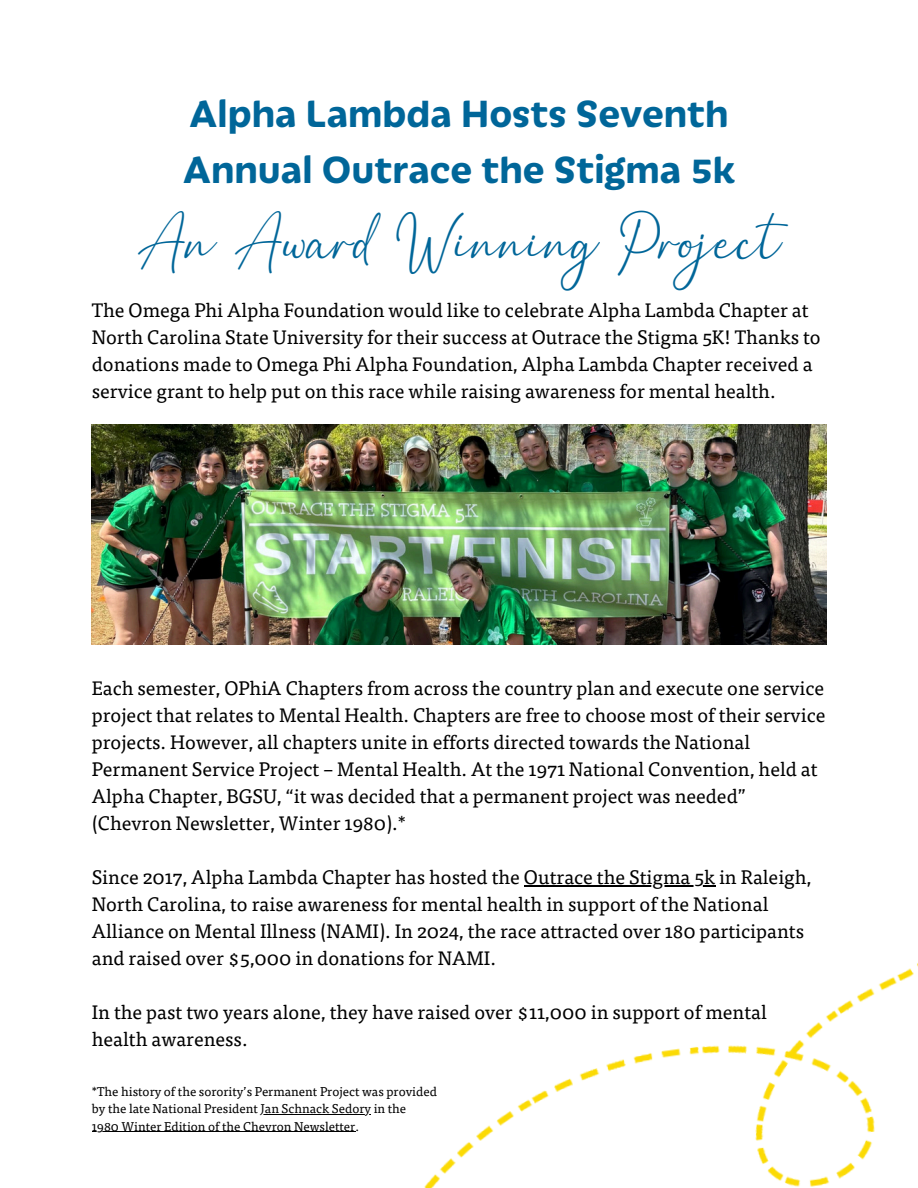
<style>
.page{position:relative;width:918px;height:1188px;background:#fff}
.page>*{position:absolute;margin:0;border:0;box-sizing:border-box;transform-origin:0 0}
.t1{font:700 40.8px/56.2px "Iskra CYR";color:#069}
.t2{font:40.8px "Balista";color:#069}
.t3{font:19.5px/27px "Tisa Pro";color:#000}
.t4{font:12.75px/17.5px "Tisa Pro";color:#000}
</style>
<div class="page">
<img style="left:424px;top:885px;width:494px;height:303px">
<hr style="left:524px;top:885px;width:191px;height:1px;background:#000">
<img style="left:92px;top:425px;width:734px;height:219px">
<hr style="left:261px;top:1114px;width:110px;height:1px;background:#000">
<hr style="left:92px;top:1131px;width:263px;height:1px;background:#000">
<h2 class="t1" style="left:183px;top:87px;width:554px">Alpha Lambda Hosts Seventh<br>Annual Outrace the Stigma 5k</h2>
<p class="t2" style="left:136px;top:218px;width:647px">An Award Winning Project</p>
<h1 class="t3" style="left:92px;top:296px;width:730px">The Omega Phi Alpha Foundation would like to celebrate Alpha Lambda Chapter at North Carolina State University for their success at Outrace the Stigma 5K! Thanks to donations made to Omega Phi Alpha Foundation, Alpha Lambda Chapter received a service grant to help put on this race while raising awareness for mental health.</h1>
<h1 class="t3" style="left:92px;top:674px;width:735px">Each semester, OPhiA Chapters from across the country plan and execute one service project that relates to Mental Health. Chapters are free to choose most of their service projects. However, all chapters unite in efforts directed towards the National Permanent Service Project – Mental Health. At the 1971 National Convention, held at Alpha Chapter, BGSU, “it was decided that a permanent project was needed” (Chevron Newsletter, Winter 1980).*</h1>
<h2 class="t3" style="left:92px;top:863px;width:721px">Since 2017, Alpha Lambda Chapter has hosted the Outrace the Stigma 5k in Raleigh,</h2>
<h2 class="t3" style="left:92px;top:890px;width:714px">North Carolina, to raise awareness for mental health in support of the National<br>Alliance on Mental Illness (NAMI). In 2024, the race attracted over 180 participants and raised over $5,000 in donations for NAMI.</h2>
<h2 class="t3" style="left:92px;top:998px;width:677px">In the past two years alone, they have raised over $11,000 in support of mental</h2>
<h2 class="t3" style="left:92px;top:1025px;width:157px">health awareness.</h2>
<p class="t4" style="left:92px;top:1082px;width:347px">*The history of the sorority’s Permanent Project was provided by the late National President Jan Schnack Sedory in the</p>
<p class="t4" style="left:92px;top:1117px;width:269px">1980 Winter Edition of the Chevron Newsletter.</p>
</div>
